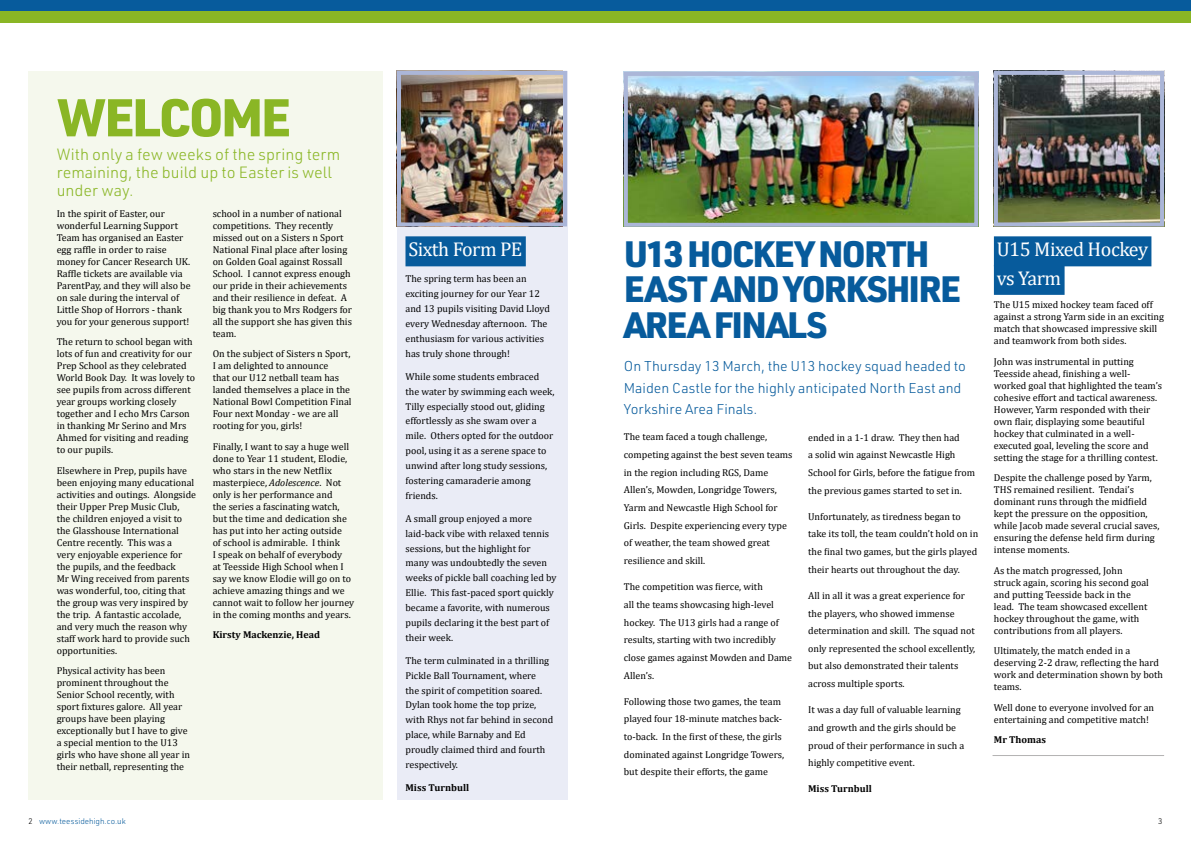
<style>
.page{position:relative;width:1191px;height:842px;background:#fff}
.page>*{position:absolute;margin:0;border:0;box-sizing:border-box;transform-origin:0 0}
.t1{font:900 52px "URWDIN";letter-spacing:-.045em;color:#8ab625}
.t2{font:900 36px/35.6px "URWDIN";letter-spacing:-.045em;color:#075b9c}
.t3{font:20px/28.5px "Cambria";letter-spacing:-.025em;color:#fff}
.t4{font:300 16px/18px "URWDIN";color:#8ab625}
.t5{font:300 14px/21.7px "URWDIN";color:#075b9c}
.t6{font:10px/12px "Cambria";color:#000}
.t7{font:700 10px "Cambria";color:#000}
.t8{font:300 8px "URWDIN";color:#075b9c}
.t9{font:300 8px "URWDIN";color:#000}
.s1{font-style:italic}
.s2{color:#000}
</style>
<div class="page">
<div style="left:0;top:0;width:595px;height:11px;background:#075b9c"></div>
<div style="left:0;top:11px;width:595px;height:12px;background:#8ab625"></div>
<div style="left:595px;top:0;width:596px;height:11px;background:#075b9c"></div>
<div style="left:595px;top:11px;width:596px;height:12px;background:#8ab625"></div>
<div style="left:28px;top:71px;width:355px;height:728px;background:#f5f8ed"></div>
<div style="left:397px;top:71px;width:170px;height:728px;background:#eaecf6"></div>
<div style="left:405px;top:236px;width:121px;height:30px;background:#075b9c"></div>
<img style="left:402px;top:76px;width:160px;height:145px">
<div style="left:397px;top:71px;width:170px;height:155px;border:4px solid #abb6d8"></div>
<img style="left:629px;top:77px;width:344px;height:145px">
<div style="left:624px;top:72px;width:354px;height:155px;border:4px solid #abb6d8"></div>
<img style="left:999px;top:76px;width:160px;height:145px">
<div style="left:994px;top:71px;width:170px;height:155px;border:4px solid #abb6d8"></div>
<div style="left:994px;top:236px;width:157px;height:30px;background:#075b9c"></div>
<div style="left:994px;top:265px;width:70px;height:30px;background:#075b9c"></div>
<hr style="left:992px;top:755px;width:172px;height:1px;background:#b3b2b2">
<h1 class="t1" style="left:57px;top:81px;width:236px">WELCOME</h1>
<h3 class="t4" style="left:57px;top:145px;width:285px">With only a few weeks of the spring term remaining, the build up to Easter is well under way.</h3>
<p class="t6" style="left:57px;top:207px;width:135px">In the spirit of Easter, our wonderful Learning Support<br>Team has organised an Easter egg raffle in order to raise money for Cancer Research UK.<br>Raffle tickets are available via<br>ParentPay, and they will also be on sale during the interval of<br>Little Shop of Horrors - thank you for your generous support!</p>
<p class="t6" style="left:57px;top:336px;width:140px">The return to school began with lots of fun and creativity for our<br>Prep School as they celebrated<br>World Book Day. It was lovely to see pupils from across different year groups working closely together and I echo Mrs Carson in thanking Mr Serino and Mrs<br>Ahmed for visiting and reading to our pupils.</p>
<p class="t6" style="left:57px;top:464px;width:141px">Elsewhere in Prep, pupils have been enjoying many educational activities and outings. Alongside their Upper Prep Music Club,<br>the children enjoyed a visit to the Glasshouse International<br>Centre recently. This was a<br>very enjoyable experience for the pupils, and the feedback<br>Mr Wing received from parents was wonderful, too, citing that the group was very inspired by the trip. A fantastic accolade, and very much the reason why staff work hard to provide such opportunities.</p>
<p class="t6" style="left:57px;top:665px;width:135px">Physical activity has been prominent throughout the<br>Senior School recently, with sport fixtures galore. All year groups have been playing exceptionally but I have to give a special mention to the U13 girls who have shone all year in their netball, representing the</p>
<p class="t6" style="left:213px;top:207px;width:141px">school in a number of national competitions. They recently missed out on a Sisters n Sport<br>National Final place after losing on Golden Goal against Rossall<br>School. I cannot express enough our pride in their achievements and their resilience in defeat. A big thank you to Mrs Rodgers for all the support she has given this team.</p>
<p class="t6" style="left:213px;top:348px;width:140px">On the subject of Sisters n Sport,<br>I am delighted to announce<br>that our U12 netball team has landed themselves a place in the<br>National Bowl Competition Final<br>Four next Monday - we are all rooting for you, girls!</p>
<p class="t6" style="left:213px;top:440px;width:143px">Finally, I want to say a huge well done to Year 11 student, Elodie, who stars in the new Netflix masterpiece, <span class="s1">Adolescence</span>. Not only is her performance and<br>the series a fascinating watch, but the time and dedication she has put into her acting outside<br>of school is admirable. I think<br>I speak on behalf of everybody<br>at Teesside High School when I say we know Elodie will go on to achieve amazing things and we cannot wait to follow her journey in the coming months and years.</p>
<p class="t7" style="left:213px;top:628px;width:109px">Kirsty Mackenzie, Head</p>
<h3 class="t3" style="left:408px;top:235px;width:116px">Sixth Form PE</h3>
<p class="t6" style="left:405px;top:271px;width:146px;line-height:14.8px">The spring term has been an exciting journey for our Year 12 and 13 pupils visiting David Lloyd every Wednesday afternoon. The enthusiasm for various activities has truly shone through!</p>
<p class="t6" style="left:405px;top:369px;width:150px;line-height:14.8px">While some students embraced the water by swimming each week,<br>Tilly especially stood out, gliding effortlessly as she swam over a mile. Others opted for the outdoor pool, using it as a serene space to unwind after long study sessions, fostering camaraderie among friends.</p>
<p class="t6" style="left:405px;top:511px;width:153px;line-height:14.8px">A small group enjoyed a more laid-back vibe with relaxed tennis sessions, but the highlight for many was undoubtedly the seven weeks of pickle ball coaching led by<br>Ellie. This fast-paced sport quickly became a favorite, with numerous pupils declaring it the best part of their week.</p>
<p class="t6" style="left:405px;top:653px;width:149px;line-height:14.8px">The term culminated in a thrilling<br>Pickle Ball Tournament, where<br>the spirit of competition soared.<br>Dylan took home the top prize, with Rhys not far behind in second place, while Barnaby and Ed proudly claimed third and fourth respectively.</p>
<p class="t7" style="left:405px;top:780px;width:65px">Miss Turnbull</p>
<h2 class="t2" style="left:624px;top:234px;width:339px">U13 HOCKEY NORTH<br>EAST AND YORKSHIRE<br>AREA FINALS</h2>
<h3 class="t5" style="left:624px;top:355px;width:344px">On Thursday 13 March, the U13 hockey squad headed to<br>Maiden Castle for the highly anticipated North East and<br>Yorkshire Area Finals.</h3>
<p class="t6" style="left:624px;top:428px;width:170px;line-height:17.7px">The team faced a tough challenge, competing against the best seven teams in the region including RGS, Dame Allen’s, Mowden, Longridge Towers, Yarm and Newcastle High School for Girls. Despite experiencing every type of weather, the team showed great resilience and skill.</p>
<p class="t6" style="left:624px;top:578px;width:170px;line-height:17.7px">The competition was fierce, with<br>all the teams showcasing high-level hockey. The U13 girls had a range of results, starting with two incredibly close games against Mowden and Dame<br>Allen’s.</p>
<p class="t6" style="left:624px;top:692px;width:162px;line-height:17.7px">Following those two games, the team played four 18-minute matches back&shy;to-back. In the first of these, the girls dominated against Longridge Towers, but despite their efforts, the game</p>
<p class="t6" style="left:808px;top:428px;width:168px;line-height:17.7px">ended in a 1-1 draw. They then had<br>a solid win against Newcastle High School for Girls, before the fatigue from the previous games started to set in.</p>
<p class="t6" style="left:808px;top:507px;width:172px;line-height:17.7px">Unfortunately, as tiredness began to take its toll, the team couldn’t hold on in the final two games, but the girls played their hearts out throughout the day.</p>
<p class="t6" style="left:808px;top:586px;width:169px;line-height:17.7px">All in all it was a great experience for the players, who showed immense determination and skill. The squad not only represented the school excellently, but also demonstrated their talents across multiple sports.</p>
<p class="t6" style="left:808px;top:701px;width:158px;line-height:17.7px">It was a day full of valuable learning and growth and the girls should be proud of their performance in such a highly competitive event.</p>
<p class="t7" style="left:808px;top:782px;width:65px">Miss Turnbull</p>
<h3 class="t3" style="left:996px;top:235px;width:153px">U15 Mixed Hockey vs Yarm</h3>
<p class="t6" style="left:994px;top:299px;width:172px">The U15 mixed hockey team faced off against a strong Yarm side in an exciting match that showcased impressive skill and teamwork from both sides.</p>
<p class="t6" style="left:994px;top:355px;width:170px">John was instrumental in putting Teesside ahead, finishing a well&shy;worked goal that highlighted the team’s cohesive effort and tactical awareness.<br>However, Yarm responded with their own flair, displaying some beautiful hockey that culminated in a well&shy;executed goal, leveling the score and setting the stage for a thrilling contest.</p>
<p class="t6" style="left:994px;top:472px;width:167px">Despite the challenge posed by Yarm, THS remained resilient. Tendai’s dominant runs through the midfield kept the pressure on the opposition, while Jacob made several crucial saves, ensuring the defense held firm during intense moments.</p>
<p class="t6" style="left:994px;top:564px;width:156px">As the match progressed, John struck again, scoring his second goal and putting Teesside back in the lead. The team showcased excellent hockey throughout the game, with contributions from all players.</p>
<p class="t6" style="left:994px;top:645px;width:171px">Ultimately, the match ended in a deserving 2-2 draw, reflecting the hard work and determination shown by both teams.</p>
<p class="t6" style="left:994px;top:701px;width:162px">Well done to everyone involved for an entertaining and competitive match!</p>
<p class="t7" style="left:994px;top:733px;width:54px">Mr Thomas</p>
<p class="t8" style="left:28px;top:815px;width:99px"><span class="s2">2</span> www.teessidehigh.co.uk</p>
<p class="t9" style="left:1158px;top:815px;width:6px">3</p>
</div>
